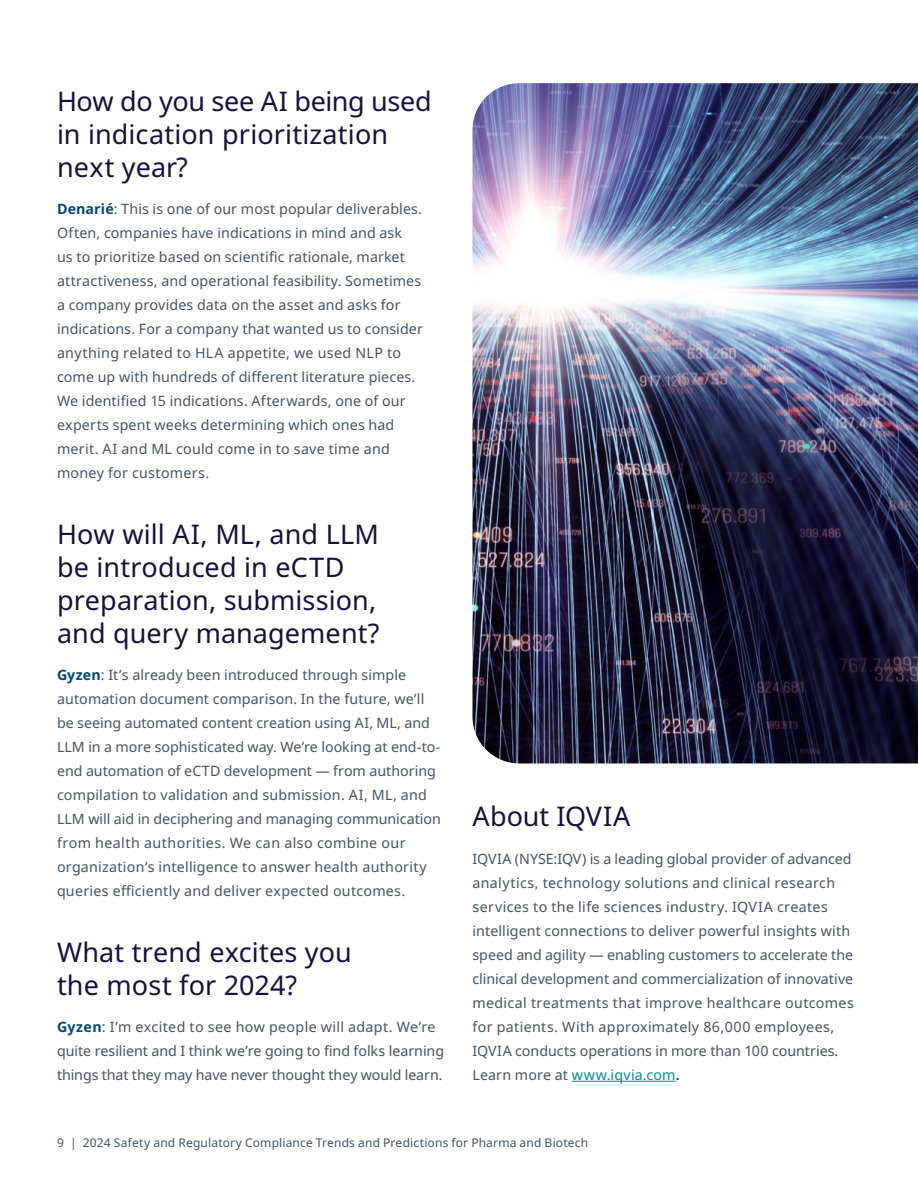
<style>
.page{position:relative;width:918px;height:1188px;background:#fff}
.page>*{position:absolute;margin:0;border:0;box-sizing:border-box;transform-origin:0 0}
.t1{font:27px/33px "Noto Sans";letter-spacing:.005em;color:#161042}
.t2{font:14.25px/24px "Noto Sans";letter-spacing:.01em;color:#435465}
.t3{font:12px "Noto Sans";letter-spacing:.015em;color:#435465}
.s1{font-weight:700;color:#00497c}
.s2{color:#008f88}
.s3{font-weight:700}
</style>
<div class="page">
<hr style="left:572px;top:1081px;width:104px;height:1px;background:#008f88">
<img style="left:472px;top:83px;width:446px;height:680px">
<h1 class="t1" style="left:57px;top:85px;width:376px">How do you see AI being used in indication prioritization next year?</h1>
<p class="t2" style="left:57px;top:198px;width:367px"><span class="s1">Denarié</span>: This is one of our most popular deliverables.<br>Often, companies have indications in mind and ask<br>us to prioritize based on scientific rationale, market attractiveness, and operational feasibility. Sometimes a company provides data on the asset and asks for indications. For a company that wanted us to consider anything related to HLA appetite, we used NLP to come up with hundreds of different literature pieces.<br>We identified 15 indications. Afterwards, one of our experts spent weeks determining which ones had merit. AI and ML could come in to save time and money for customers.</p>
<h1 class="t1" style="left:57px;top:518px;width:324px">How will AI, ML, and LLM be introduced in eCTD preparation, submission, and query management?</h1>
<p class="t2" style="left:57px;top:664px;width:385px"><span class="s1">Gyzen</span>: It’s already been introduced through simple automation document comparison. In the future, we’ll be seeing automated content creation using AI, ML, and LLM in a more sophisticated way. We’re looking at end-to&shy;end automation of eCTD development — from authoring compilation to validation and submission. AI, ML, and LLM will aid in deciphering and managing communication from health authorities. We can also combine our organization’s intelligence to answer health authority queries efficiently and deliver expected outcomes.</p>
<h1 class="t1" style="left:57px;top:936px;width:296px">What trend excites you the most for 2024?</h1>
<p class="t2" style="left:57px;top:1015px;width:389px"><span class="s1">Gyzen</span>: I’m excited to see how people will adapt. We’re quite resilient and I think we’re going to find folks learning things that they may have never thought they would learn.</p>
<h1 class="t1" style="left:472px;top:801px;width:160px">About IQVIA</h1>
<p class="t2" style="left:472px;top:847px;width:383px">IQVIA (NYSE:IQV) is a leading global provider of advanced analytics, technology solutions and clinical research services to the life sciences industry. IQVIA creates intelligent connections to deliver powerful insights with speed and agility — enabling customers to accelerate the clinical development and commercialization of innovative medical treatments that improve healthcare outcomes for patients. With approximately 86,000 employees, IQVIA conducts operations in more than 100 countries.<br>Learn more at <span class="s2">www.iqvia.com</span><span class="s3">.</span></p>
<p class="t3" style="left:57px;top:1134px;width:533px">9 | 2024 Safety and Regulatory Compliance Trends and Predictions for Pharma and Biotech</p>
</div>
